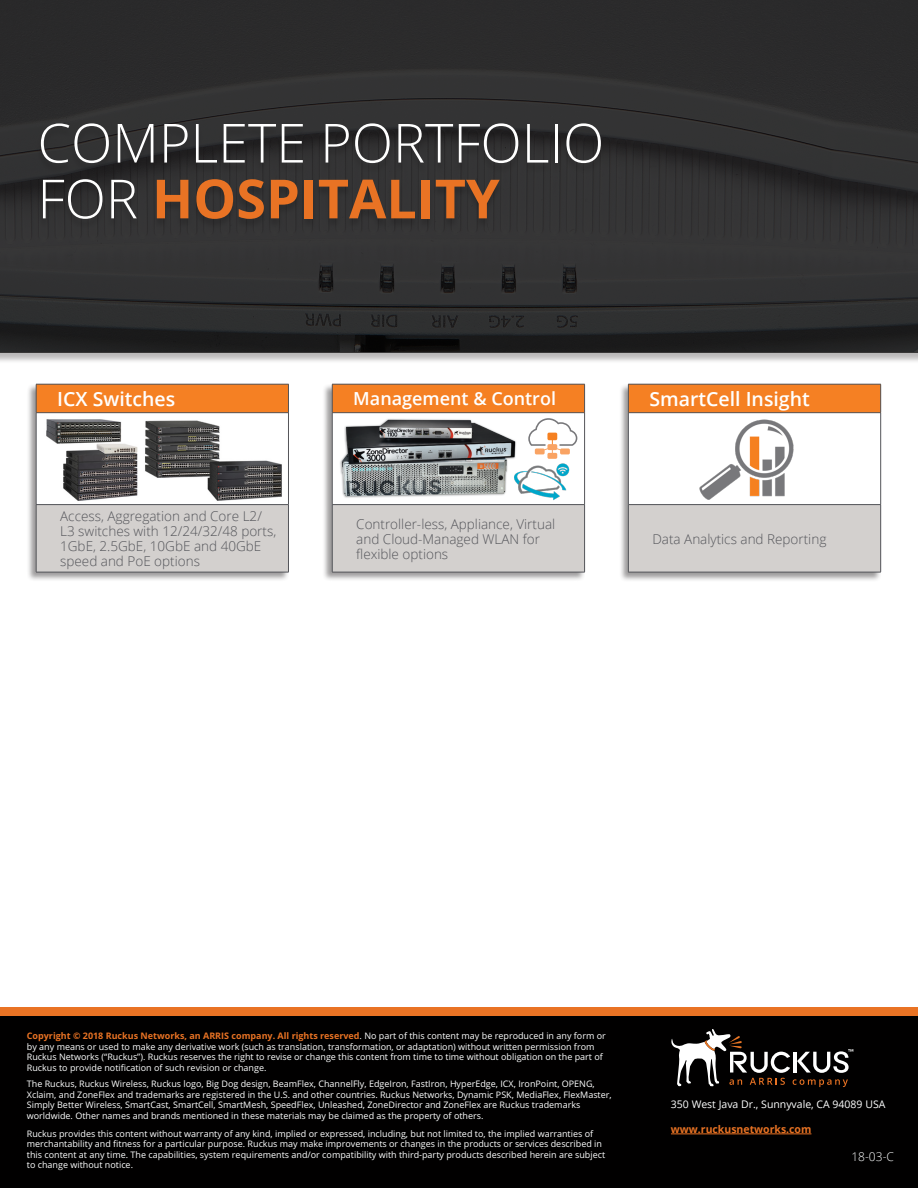
<style>
.page{position:relative;width:918px;height:1188px;background:#fff}
.page>*{position:absolute;margin:0;border:0;box-sizing:border-box;transform-origin:0 0}
.Main_Title{font:300 54px/55.8px "Open Sans";color:#fff}
.Table_Head{font:600 19.5px "Open Sans";color:#fff}
.Table_Head-2{font:600 18px "Open Sans";color:#fff}
.TableBullet{font:300 13.5px/15px "Open Sans";color:#54555a}
.t1{font:300 12px "Open Sans";color:#fff}
.CS_Body_Copy{font:10.5px "Open Sans";color:#fff}
.CS_Body_Copy-2{font:700 10.5px "Open Sans";color:#e97324}
.t2{font:9px/10.5px "Open Sans";color:#fff}
.s1{font-weight:700;color:#e97324}
</style>
<div class="page">
<div style="left:0;top:0;width:918px;height:364px;background:#231f20;opacity:.45"></div>
<svg style="left:0;top:0;width:918px;height:352px;background:#2d2d2e"></svg>
<div style="left:619px;top:383px;width:262px;height:199px;background:#231f20;opacity:.45"></div>
<div style="left:628px;top:384px;width:253px;height:29px;background:#f58023"></div>
<div style="left:628px;top:413px;width:253px;height:92px;background:#fff"></div>
<div style="left:628px;top:505px;width:253px;height:67px;background:#d3d0ce"></div>
<hr style="left:628px;top:384px;width:253px;height:1px;background:#54555a">
<svg style="left:628px;top:384px;width:1px;height:28px"></svg>
<svg style="left:880px;top:384px;width:1px;height:28px"></svg>
<hr style="left:628px;top:412px;width:253px;height:1px;background:#54555a">
<hr style="left:628px;top:413px;width:1px;height:91px;background:#54555a">
<hr style="left:880px;top:413px;width:1px;height:91px;background:#54555a">
<hr style="left:628px;top:504px;width:253px;height:1px;background:#54555a">
<hr style="left:628px;top:505px;width:1px;height:67px;background:#54555a">
<hr style="left:880px;top:505px;width:1px;height:67px;background:#54555a">
<hr style="left:628px;top:572px;width:253px;height:1px;background:#54555a">
<img style="left:699px;top:419px;width:95px;height:81px">
<div style="left:323px;top:383px;width:262px;height:199px;background:#231f20;opacity:.45"></div>
<div style="left:332px;top:384px;width:253px;height:29px;background:#f58023"></div>
<div style="left:332px;top:413px;width:253px;height:92px;background:#fff"></div>
<div style="left:332px;top:505px;width:253px;height:67px;background:#d3d0ce"></div>
<hr style="left:332px;top:384px;width:253px;height:1px;background:#54555a">
<svg style="left:332px;top:384px;width:1px;height:28px"></svg>
<svg style="left:584px;top:384px;width:1px;height:28px"></svg>
<hr style="left:332px;top:412px;width:253px;height:1px;background:#54555a">
<hr style="left:332px;top:413px;width:1px;height:91px;background:#54555a">
<hr style="left:584px;top:413px;width:1px;height:91px;background:#54555a">
<hr style="left:332px;top:504px;width:253px;height:1px;background:#54555a">
<hr style="left:332px;top:505px;width:1px;height:67px;background:#54555a">
<hr style="left:584px;top:505px;width:1px;height:67px;background:#54555a">
<hr style="left:332px;top:572px;width:253px;height:1px;background:#54555a">
<img style="left:340px;top:419px;width:176px;height:79px">
<div style="left:26px;top:383px;width:263px;height:199px;background:#231f20;opacity:.45"></div>
<div style="left:36px;top:384px;width:252px;height:29px;background:#f58023"></div>
<div style="left:36px;top:413px;width:252px;height:92px;background:#fff"></div>
<div style="left:36px;top:505px;width:252px;height:67px;background:#d3d0ce"></div>
<hr style="left:36px;top:384px;width:253px;height:1px;background:#54555a">
<svg style="left:36px;top:384px;width:1px;height:28px"></svg>
<svg style="left:288px;top:384px;width:1px;height:28px"></svg>
<hr style="left:36px;top:412px;width:253px;height:1px;background:#54555a">
<hr style="left:36px;top:413px;width:1px;height:91px;background:#54555a">
<hr style="left:288px;top:413px;width:1px;height:91px;background:#54555a">
<hr style="left:36px;top:504px;width:253px;height:1px;background:#54555a">
<hr style="left:36px;top:505px;width:1px;height:67px;background:#54555a">
<hr style="left:288px;top:505px;width:1px;height:67px;background:#54555a">
<hr style="left:36px;top:572px;width:253px;height:1px;background:#54555a">
<svg style="left:528px;top:418px;width:49px;height:41px"></svg>
<img style="left:510px;top:460px;width:60px;height:40px">
<img style="left:46px;top:419px;width:236px;height:82px">
<div style="left:0;top:1014px;width:918px;height:174px;background:#010000"></div>
<div style="left:0;top:1007px;width:918px;height:9px;background:#e97324"></div>
<svg style="left:671px;top:1029px;width:183px;height:59px"></svg>
<hr style="left:671px;top:1134px;width:140px;height:1px;background:#e97324">
<p class="Main_Title" style="left:38px;top:114px;width:568px">COMPLETE PORTFOLIO<br>FOR <span class="s1">HOSPITALITY</span></p>
<p class="Table_Head" style="left:57px;top:385px;width:120px">ICX Switches</p>
<p class="TableBullet" style="left:60px;top:508px;width:218px">Access, Aggregation and Core L2/<br>L3 switches with 12/24/32/48 ports,<br>1GbE, 2.5GbE, 10GbE and 40GbE speed and PoE options</p>
<p class="Table_Head-2" style="left:353px;top:386px;width:204px">Management &amp; Control</p>
<p class="TableBullet" style="left:356px;top:516px;width:200px">Controller-less, Appliance, Virtual and Cloud-Managed WLAN for flexible options</p>
<p class="Table_Head" style="left:649px;top:385px;width:162px">SmartCell Insight</p>
<p class="TableBullet" style="left:652px;top:531px;width:176px">Data Analytics and Reporting</p>
<p class="t2" style="left:27px;top:1030px;width:581px"><span class="s1">Copyright © 2018 Ruckus Networks, an ARRIS company. All rights reserved</span>. No part of this content may be reproduced in any form or by any means or used to make any derivative work (such as translation, transformation, or adaptation) without written permission from Ruckus Networks (“Ruckus”). Ruckus reserves the right to revise or change this content from time to time without obligation on the part of Ruckus to provide notification of such revision or change.</p>
<p class="t2" style="left:27px;top:1078px;width:586px">The Ruckus, Ruckus Wireless, Ruckus logo, Big Dog design, BeamFlex, ChannelFly, EdgeIron, FastIron, HyperEdge, ICX, IronPoint, OPENG, Xclaim, and ZoneFlex and trademarks are registered in the U.S. and other countries. Ruckus Networks, Dynamic PSK, MediaFlex, FlexMaster, Simply Better Wireless, SmartCast, SmartCell, SmartMesh, SpeedFlex, Unleashed, ZoneDirector and ZoneFlex are Ruckus trademarks worldwide. Other names and brands mentioned in these materials may be claimed as the property of others.</p>
<p class="t2" style="left:27px;top:1128px;width:580px">Ruckus provides this content without warranty of any kind, implied or expressed, including, but not limited to, the implied warranties of merchantability and fitness for a particular purpose. Ruckus may make improvements or changes in the products or services described in this content at any time. The capabilities, system requirements and/or compatibility with third-party products described herein are subject to change without notice.</p>
<p class="CS_Body_Copy" style="left:671px;top:1097px;width:216px">350 West Java Dr., Sunnyvale, CA 94089 USA</p>
<p class="CS_Body_Copy-2" style="left:671px;top:1122px;width:142px">www.ruckusnetworks.com</p>
<p class="t1" style="left:851px;top:1149px;width:44px">18-03-C</p>
</div>
